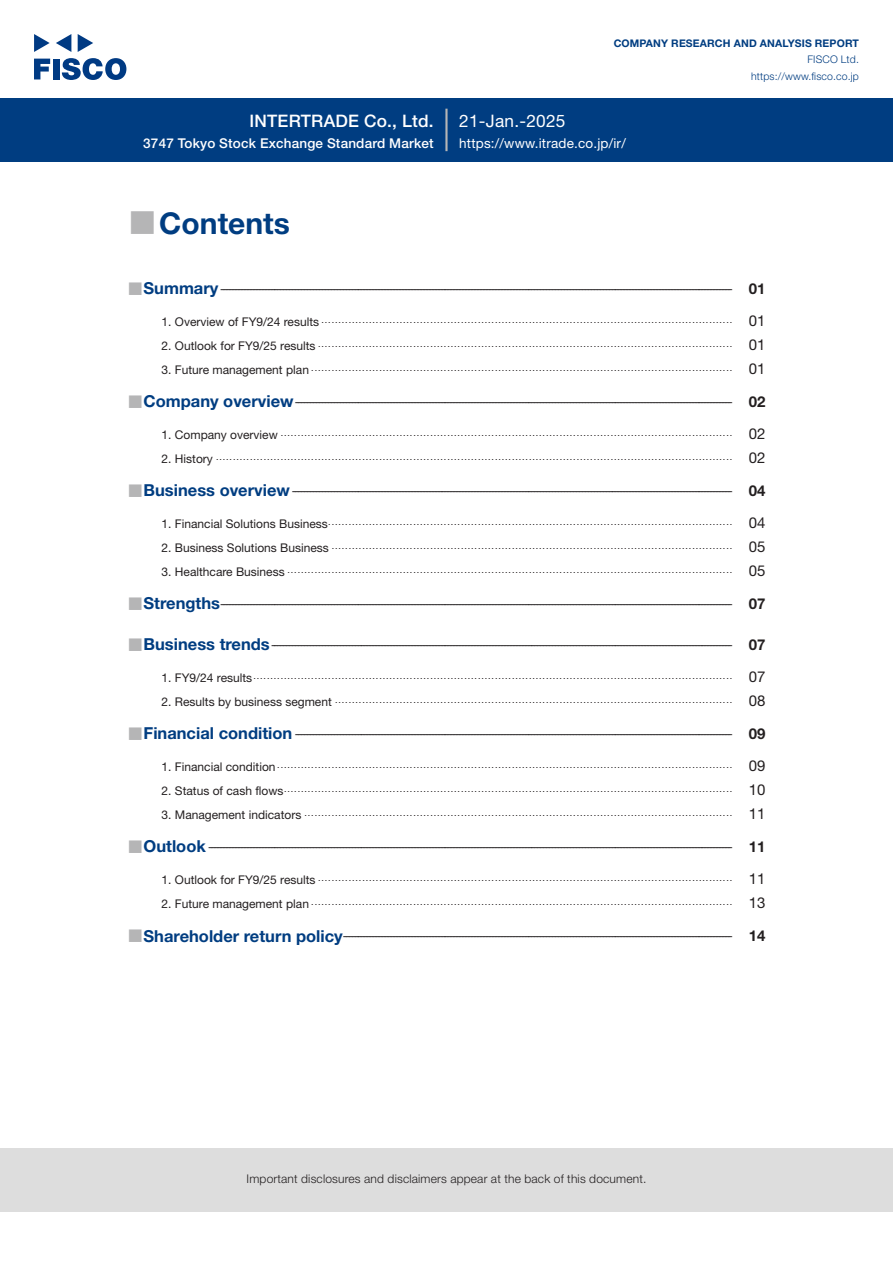
<style>
.page{position:relative;width:893px;height:1263px;background:#fff}
.page>*{position:absolute;margin:0;border:0;box-sizing:border-box;transform-origin:0 0}
.t1{font:700 30px "Helvetica Neue LT Std";color:#003d81}
.t2{font:500 17.25px "Helvetica Neue LT Std";letter-spacing:.015em;color:#fff}
.t3{font:17.25px "Helvetica Neue LT Std";letter-spacing:.015em;color:#fff}
.t4{font:700 16.5px "Helvetica Neue LT Std";color:#003d81}
.t5{font:15px "Helvetica Neue LT Std";color:#231f20}
.t6{font:700 15px "Helvetica Neue LT Std";color:#231f20}
.t7{font:500 13.5px "Helvetica Neue LT Std";letter-spacing:.015em;color:#fff}
.t8{font:13.5px "Helvetica Neue LT Std";letter-spacing:.015em;color:#fff}
.t9{font:12px "Helvetica Neue LT Std";color:#231f20}
.t10{font:300 12px "Helvetica Neue LT Std";letter-spacing:.015em;color:#231f20}
.t11{font:700 10.5px "Helvetica Neue LT Std";letter-spacing:.015em;color:#003d81}
.t12{font:300 10.5px/16.5px "Helvetica Neue LT Std";letter-spacing:.015em;color:#003d81;text-align:right}
.t13{font:9px "Helvetica Neue LT Std";color:#231f20}
.s1{font-family:"Hiragino UD Sans F Std N W6";font-weight:400;color:#b5b5b6}
.s2{font-family:"Hiragino UD Sans Std W6";font-weight:400;color:#b5b5b6}
</style>
<div class="page">
<div style="left:0;top:1148px;width:893px;height:64px;background:#ddd"></div>
<svg style="left:34px;top:59px;width:16px;height:20px"></svg>
<div style="left:53px;top:59px;width:6px;height:20px;background:#003a83"></div>
<svg style="left:62px;top:58px;width:64px;height:22px"></svg>
<svg style="left:34px;top:34px;width:16px;height:18px"></svg>
<svg style="left:78px;top:34px;width:15px;height:18px"></svg>
<svg style="left:56px;top:34px;width:15px;height:18px"></svg>
<div style="left:0;top:98px;width:893px;height:64px;background:#003d81"></div>
<hr style="left:445px;top:109px;width:3px;height:42px;background:#b5b5b6">
<h2 class="t2" style="left:249px;top:110px;width:186px">INTERTRADE Co., Ltd.</h2>
<h3 class="t7" style="left:143px;top:135px;width:292px">3747 Tokyo Stock Exchange Standard Market</h3>
<p class="t1" style="left:128px;top:204px;width:164px"><span class="s1">■</span>Contents</p>
<h2 class="t3" style="left:459px;top:110px;width:108px">21-Jan.-2025</h2>
<p class="t11" style="left:614px;top:37px;width:247px">COMPANY RESEARCH AND ANALYSIS REPORT</p>
<p class="t12" style="left:751px;top:51px;width:109px">FISCO Ltd. https://www.fisco.co j p.</p>
<h3 class="t8" style="left:459px;top:135px;width:168px">https://www.itrade. c o j p. /i r/</h3>
<p class="t4" style="left:127px;top:278px;width:93px"><span class="s2">■</span>Summary</p>
<p class="t9" style="left:220px;top:281px;width:514px">---------------------------------------------------------------------------------------------------------------------------------------------------------------------------</p>
<p class="t9" style="left:162px;top:314px;width:159px">1. Overview of FY9/24 results</p>
<p class="t13" style="left:321px;top:314px;width:412px">.........................................................................................................................</p>
<p class="t9" style="left:162px;top:338px;width:156px">2. Outlook for FY9/25 results</p>
<p class="t13" style="left:318px;top:338px;width:416px">..........................................................................................................................</p>
<p class="t9" style="left:162px;top:362px;width:149px">3. Future management plan</p>
<p class="t13" style="left:311px;top:362px;width:422px">............................................................................................................................</p>
<p class="t4" style="left:127px;top:391px;width:168px"><span class="s2">■</span>Company overview</p>
<p class="t9" style="left:295px;top:394px;width:439px">--------------------------------------------------------------------------------------------------------------------------------------------------</p>
<p class="t9" style="left:162px;top:427px;width:118px">1. Company overview</p>
<p class="t13" style="left:281px;top:427px;width:453px">.....................................................................................................................................</p>
<p class="t9" style="left:162px;top:451px;width:53px">2. History</p>
<p class="t13" style="left:216px;top:451px;width:518px">........................................................................................................................................................</p>
<p class="t4" style="left:127px;top:480px;width:164px"><span class="s2">■</span>Business overview</p>
<p class="t9" style="left:292px;top:483px;width:442px">---------------------------------------------------------------------------------------------------------------------------------------------------</p>
<p class="t9" style="left:162px;top:516px;width:168px">1. Financial Solutions Business</p>
<p class="t13" style="left:328px;top:516px;width:405px">.......................................................................................................................</p>
<p class="t9" style="left:162px;top:540px;width:169px">2. Business Solutions Business</p>
<p class="t13" style="left:332px;top:540px;width:402px">......................................................................................................................</p>
<p class="t9" style="left:162px;top:564px;width:125px">3. Healthcare Business</p>
<p class="t13" style="left:287px;top:564px;width:446px">...................................................................................................................................</p>
<p class="t4" style="left:127px;top:593px;width:94px"><span class="s2">■</span>Strengths</p>
<p class="t9" style="left:220px;top:596px;width:514px">---------------------------------------------------------------------------------------------------------------------------------------------------------------------------</p>
<p class="t4" style="left:127px;top:634px;width:144px"><span class="s2">■</span>Business trends</p>
<p class="t9" style="left:271px;top:637px;width:463px">----------------------------------------------------------------------------------------------------------------------------------------------------------</p>
<p class="t9" style="left:162px;top:670px;width:92px">1. FY9/24 results</p>
<p class="t13" style="left:253px;top:670px;width:480px">.............................................................................................................................................</p>
<p class="t9" style="left:162px;top:694px;width:172px">2. Results by business segment</p>
<p class="t13" style="left:335px;top:694px;width:399px">.....................................................................................................................</p>
<p class="t4" style="left:127px;top:723px;width:166px"><span class="s2">■</span>Financial condition</p>
<p class="t9" style="left:295px;top:726px;width:439px">--------------------------------------------------------------------------------------------------------------------------------------------------</p>
<p class="t9" style="left:162px;top:759px;width:116px">1. Financial condition</p>
<p class="t13" style="left:277px;top:759px;width:456px">......................................................................................................................................</p>
<p class="t9" style="left:162px;top:783px;width:124px">2. Status of cash flows</p>
<p class="t13" style="left:284px;top:783px;width:450px">....................................................................................................................................</p>
<p class="t9" style="left:162px;top:807px;width:141px">3. Management indicators</p>
<p class="t13" style="left:304px;top:807px;width:429px">..............................................................................................................................</p>
<p class="t4" style="left:127px;top:836px;width:80px"><span class="s2">■</span>Outlook</p>
<p class="t9" style="left:208px;top:839px;width:526px">-------------------------------------------------------------------------------------------------------------------------------------------------------------------------------</p>
<p class="t9" style="left:162px;top:872px;width:156px">1. Outlook for FY9/25 results</p>
<p class="t13" style="left:318px;top:872px;width:416px">..........................................................................................................................</p>
<p class="t9" style="left:162px;top:896px;width:149px">2. Future management plan</p>
<p class="t13" style="left:311px;top:896px;width:422px">............................................................................................................................</p>
<p class="t4" style="left:127px;top:925px;width:217px"><span class="s2">■</span>Shareholder return policy</p>
<p class="t9" style="left:343px;top:928px;width:392px">----------------------------------------------------------------------------------------------------------------------------------</p>
<p class="t6" style="left:749px;top:279px;width:18px">01</p>
<p class="t5" style="left:749px;top:311px;width:18px">01</p>
<p class="t5" style="left:749px;top:335px;width:18px">01</p>
<p class="t5" style="left:749px;top:359px;width:18px">01</p>
<p class="t6" style="left:749px;top:392px;width:18px">02</p>
<p class="t5" style="left:749px;top:424px;width:18px">02</p>
<p class="t5" style="left:749px;top:448px;width:18px">02</p>
<p class="t6" style="left:749px;top:481px;width:18px">04</p>
<p class="t5" style="left:749px;top:513px;width:18px">04</p>
<p class="t5" style="left:749px;top:537px;width:18px">05</p>
<p class="t5" style="left:749px;top:561px;width:18px">05</p>
<p class="t6" style="left:749px;top:594px;width:18px">07</p>
<p class="t6" style="left:749px;top:635px;width:18px">07</p>
<p class="t5" style="left:749px;top:667px;width:18px">07</p>
<p class="t5" style="left:749px;top:691px;width:18px">08</p>
<p class="t6" style="left:749px;top:724px;width:18px">09</p>
<p class="t5" style="left:749px;top:756px;width:18px">09</p>
<p class="t5" style="left:749px;top:780px;width:18px">10</p>
<p class="t5" style="left:749px;top:804px;width:18px">11</p>
<p class="t6" style="left:749px;top:837px;width:18px">11</p>
<p class="t5" style="left:749px;top:869px;width:18px">11</p>
<p class="t5" style="left:749px;top:893px;width:18px">13</p>
<p class="t6" style="left:749px;top:926px;width:18px">14</p>
<h3 class="t10" style="left:247px;top:1171px;width:401px">Important disclosures and disclaimers appear at the back of this document.</h3>
</div>
